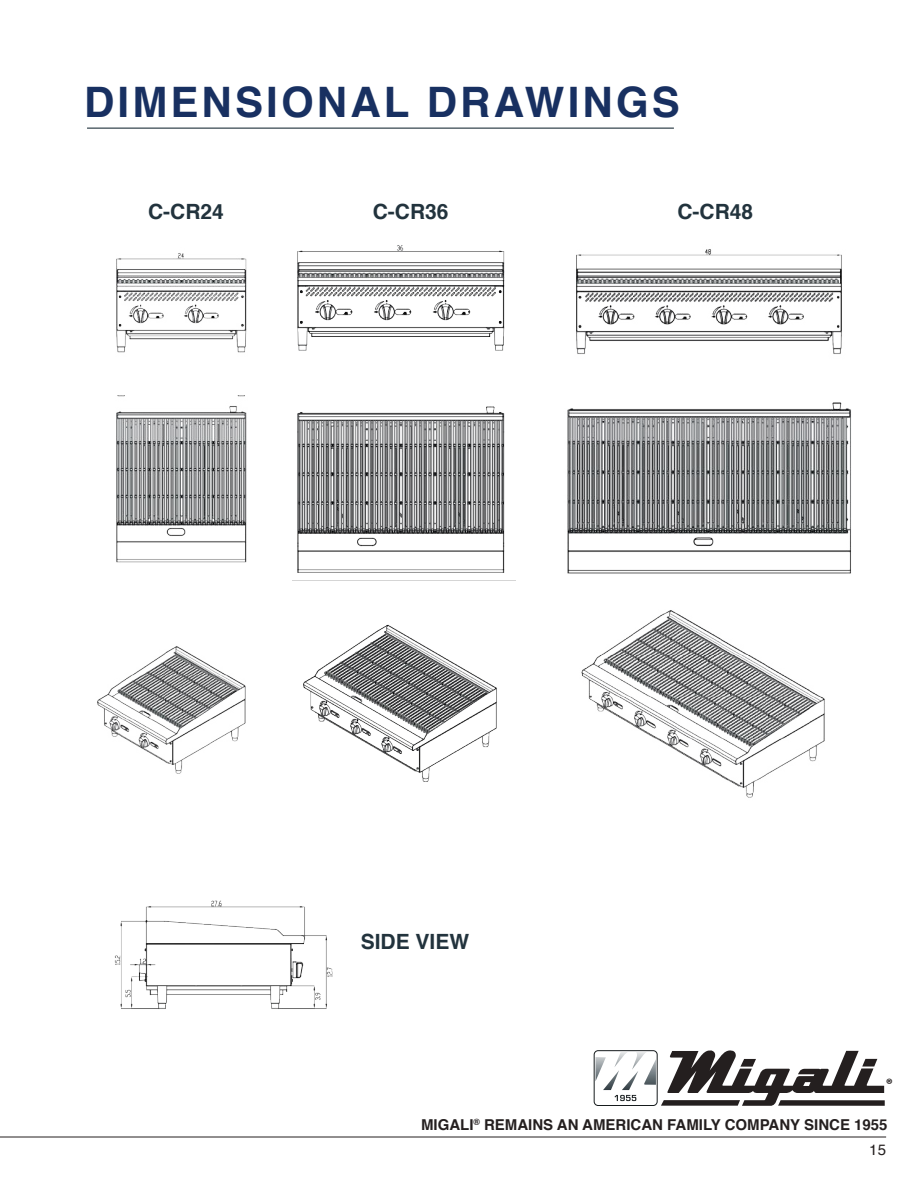
<style>
.page{position:relative;width:918px;height:1188px;background:#fff}
.page>*{position:absolute;margin:0;border:0;box-sizing:border-box;transform-origin:0 0}
.t1{font:700 42px "Helvetica";letter-spacing:.075em;color:#183061}
.t2{font:700 41.7px "Dosis";letter-spacing:.075em;color:#183061}
.t3{font:700 22.35px "Dosis";color:#22333d}
.t4{font:700 21px "Helvetica";color:#22333d}
.t5{font:900 15.15px "Myriad Pro";color:#241f1f}
.t6{font:700 15px "Helvetica";color:#241f1f}
.t7{font:15px "Helvetica";color:#241f1f}
.t8{font:900 15px "Myriad Pro";color:#241f1f}
.t9{font:700 14.85px "Dosis";color:#241f1f}
.t10{font:500 14.85px "Dosis";color:#241f1f}
</style>
<div class="page">
<hr style="left:0;top:1137px;width:886px;height:1px;background:#241f1f">
<div style="left:594px;top:1050px;width:63px;height:56px;border:1px solid #161b1d;border-radius:4px"></div>
<svg style="left:661px;top:1050px;width:224px;height:56px"></svg>
<img style="left:596px;top:1052px;width:60px;height:38px">
<svg style="left:614px;top:1095px;width:22px;height:6px"></svg>
<hr style="left:87px;top:128px;width:587px;height:1px;background:#22333d">
<img style="left:116px;top:253px;width:131px;height:100px">
<img style="left:116px;top:396px;width:131px;height:167px">
<img style="left:97px;top:646px;width:149px;height:128px">
<img style="left:297px;top:245px;width:208px;height:106px">
<img style="left:293px;top:406px;width:222px;height:175px">
<img style="left:303px;top:624px;width:194px;height:158px">
<img style="left:576px;top:249px;width:266px;height:105px">
<img style="left:567px;top:402px;width:284px;height:172px">
<img style="left:581px;top:610px;width:244px;height:188px">
<img style="left:114px;top:900px;width:219px;height:109px">
<h2 class="t2" style="left:88px;top:70px;width:494px">DIMENSIONAL DRAWINGS</h2>
<h1 class="t1" style="left:84px;top:69px;width:597px">DIMENSIONAL DRAWINGS</h1>
<h3 class="t4" style="left:148px;top:195px;width:77px">C-CR24</h3>
<h3 class="t4" style="left:373px;top:195px;width:77px">C-CR36</h3>
<h3 class="t4" style="left:677px;top:195px;width:77px">C-CR48</h3>
<h3 class="t3" style="left:144px;top:199px;width:70px">C-CR24</h3>
<h3 class="t3" style="left:369px;top:199px;width:72px">C-CR36</h3>
<h3 class="t3" style="left:670px;top:199px;width:71px">C-CR48</h3>
<h3 class="t4" style="left:361px;top:925px;width:110px">SIDE VIEW</h3>
<h3 class="t3" style="left:372px;top:932px;width:98px">SIDE VIEW</h3>
<p class="t8" style="left:886px;top:1070px;width:9px">®</p>
<p class="t5" style="left:886px;top:1074px;width:9px">®</p>
<p class="t9" style="left:509px;top:1113px;width:377px">MIGALI<sup>®</sup> REMAINS AN AMERICAN FAMILY COMPANY SINCE 1955</p>
<p class="t6" style="left:421px;top:1113px;width:468px">MIGALI<sup>®</sup> REMAINS AN AMERICAN FAMILY COMPANY SINCE 1955</p>
<p class="t7" style="left:869px;top:1138px;width:19px">15</p>
<p class="t10" style="left:876px;top:1142px;width:9px">9</p>
</div>
